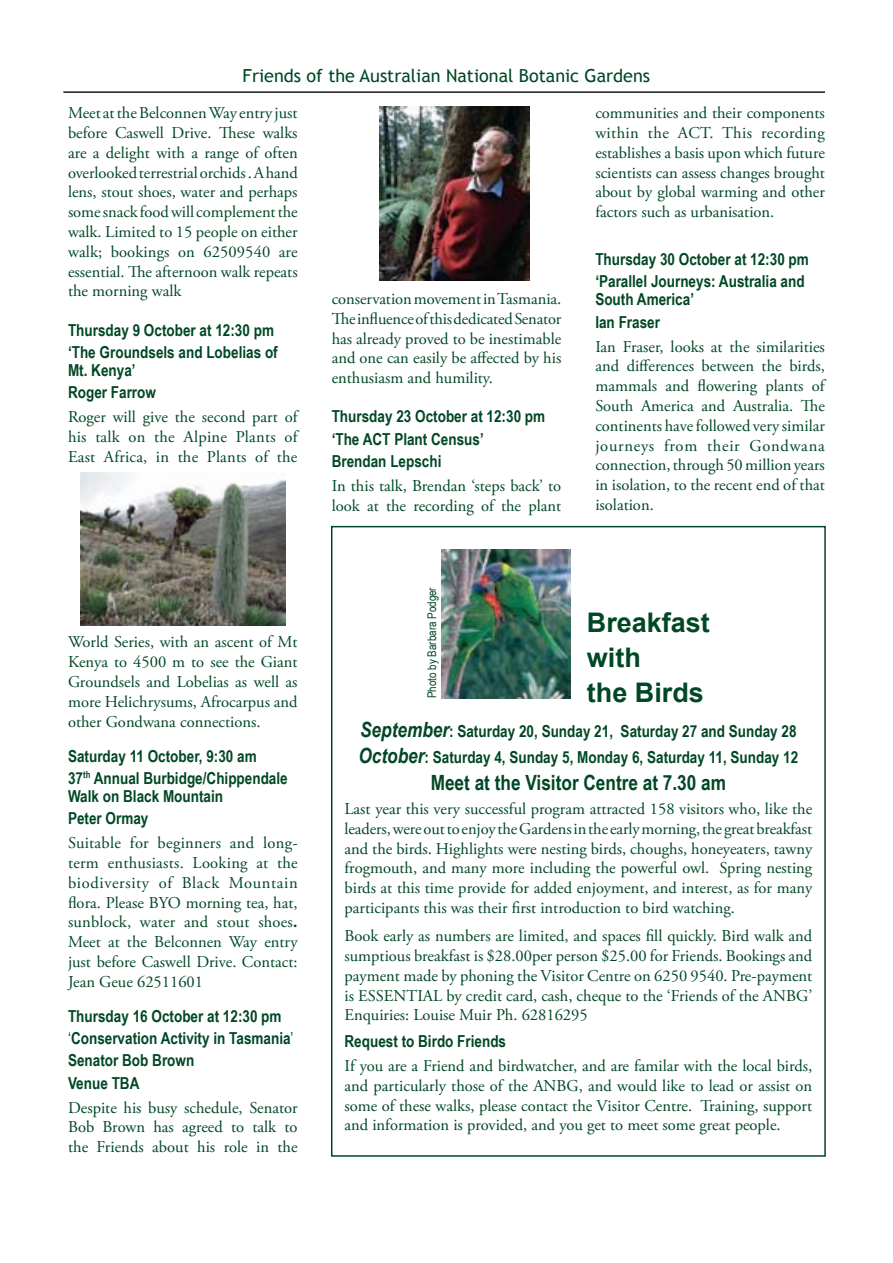
<style>
.page{position:relative;width:893px;height:1263px;background:#fff}
.page>*{position:absolute;margin:0;border:0;box-sizing:border-box;transform-origin:0 0}
.t1{font:700 27px/35px "Arial";color:#004725}
.t2{font:700 21px "Arial Narrow";color:#004725}
.t3{font:18px "Trebuchet MS";color:#004725}
.t4{font:16.5px/19.8px "Adobe Garamond Pro";color:#004725;text-align:justify}
.t5{font:700 16.5px/22.2px "Arial Narrow";color:#004725}
.t6{font:12px "Arial Narrow";color:#004725}
.s1{font-weight:700}
.s2{font-weight:400}
.s3{font-style:italic;font-size:21px}
</style>
<div class="page">
<hr style="left:63px;top:91px;width:762px;height:2px;background:#15171a">
<img style="left:81px;top:472px;width:204px;height:153px">
<img style="left:380px;top:106px;width:150px;height:174px">
<div style="left:331px;top:526px;width:495px;height:631px;border:2px solid #004725"></div>
<img style="left:441px;top:549px;width:130px;height:149px">
<p class="t3" style="left:243px;top:65px;width:409px">Friends of the Australian National Botanic Gardens</p>
<p class="t4" style="left:68px;top:104px;width:231px">Meet at the Belconnen Way entry just before Caswell Drive. These walks are a delight with a range of often overlooked terrestrial orchids . A hand lens, stout shoes, water and perhaps some snack food will complement the walk. Limited to 15 people on either walk; bookings on 62509540 are essential. The afternoon walk repeats the morning walk</p>
<p class="t5" style="left:68px;top:318px;width:211px">Thursday 9 October at 12:30 pm ‘The Groundsels and Lobelias of</p>
<p class="t5" style="left:68px;top:358px;width:89px">Mt. Kenya’<br>Roger Farrow</p>
<p class="t4" style="left:68px;top:408px;width:231px">Roger will give the second part of his talk on the Alpine Plants of East Africa, in the Plants of the</p>
<p class="t4" style="left:595px;top:104px;width:231px">communities and their components within the ACT. This recording establishes a basis upon which future scientists can assess changes brought about by global warming and other factors such as urbanisation.</p>
<p class="t5" style="left:595px;top:247px;width:215px">Thursday 30 October at 12:30 pm ‘Parallel Journeys: Australia and</p>
<p class="t5" style="left:595px;top:288px;width:100px">South America’<br>Ian Fraser</p>
<p class="t4" style="left:595px;top:337px;width:231px">Ian Fraser, looks at the similarities and differences between the birds, mammals and flowering plants of South America and Australia. The continents have followed very similar journeys from their Gondwana connection, through 50 million years in isolation, to the recent end of that isolation.</p>
<p class="t4" style="left:332px;top:289px;width:231px">conservation movement in Tasmania.<br>The influence of this dedicated Senator has already proved to be inestimable and one can easily be affected by his enthusiasm and humility.</p>
<p class="t5" style="left:332px;top:405px;width:215px">Thursday 23 October at 12:30 pm ‘The ACT Plant Census’<br>Brendan Lepschi</p>
<p class="t4" style="left:332px;top:476px;width:231px">In this talk, Brendan ‘steps back’ to look at the recording of the plant</p>
<p class="t4" style="left:68px;top:633px;width:231px">World Series, with an ascent of Mt Kenya to 4500 m to see the Giant Groundsels and Lobelias as well as more Helichrysums, Afrocarpus and other Gondwana connections.</p>
<p class="t5" style="left:68px;top:744px;width:221px">Saturday 11 October, 9:30 am<br>37<sup>th</sup> Annual Burbidge/Chippendale</p>
<p class="t5" style="left:68px;top:784px;width:157px">Walk on Black Mountain<br>Peter Ormay</p>
<p class="t4" style="left:68px;top:833px;width:231px">Suitable for beginners and long&shy;term enthusiasts. Looking at the biodiversity of Black Mountain flora. Please BYO morning tea, hat, sunblock, water and stout shoes<span class="s1">.<br></span>Meet at the Belconnen Way entry just before Caswell Drive. Contact:<br>Jean Geue 62511601</p>
<p class="t5" style="left:68px;top:1004px;width:227px">Thursday 16 October at 12:30 pm <span class="s2">‘</span>Conservation Activity in Tasmania<span class="s2">’<br></span>Senator Bob Brown<br>Venue TBA</p>
<p class="t4" style="left:68px;top:1098px;width:231px">Despite his busy schedule, Senator Bob Brown has agreed to talk to the Friends about his role in the</p>
<p class="t6" style="left:423px;top:698px;width:113px;rotate:-90deg">Photo by Barbara Podger</p>
<h1 class="t1" style="left:587px;top:605px;width:125px">Breakfast with<br>the Birds</h1>
<p class="t5" style="left:358px;top:717px;width:441px;line-height:26.5px"><span class="s3">September</span>: Saturday 20, Sunday 21, Saturday 27 and Sunday 28<br><span class="s3">October</span>: Saturday 4, Sunday 5, Monday 6, Saturday 11, Sunday 12</p>
<p class="t2" style="left:431px;top:766px;width:297px">Meet at the Visitor Centre at 7.30 am</p>
<p class="t4" style="left:344px;top:799px;width:469px">Last year this very successful program attracted 158 visitors who, like the leaders, were out to enjoy the Gardens in the early morning, the great breakfast and the birds. Highlights were nesting birds, choughs, honeyeaters, tawny frogmouth, and many more including the powerful owl. Spring nesting birds at this time provide for added enjoyment, and interest, as for many participants this was their first introduction to bird watching.</p>
<p class="t4" style="left:344px;top:927px;width:469px">Book early as numbers are limited, and spaces fill quickly. Bird walk and sumptious breakfast is $28.00per person $25.00 for Friends. Bookings and payment made by phoning the Visitor Centre on 6250 9540. Pre-payment is ESSENTIAL by credit card, cash, cheque to the ‘Friends of the ANBG’ Enquiries: Louise Muir Ph. 62816295</p>
<p class="t5" style="left:344px;top:1029px;width:163px">Request to Birdo Friends</p>
<p class="t4" style="left:344px;top:1056px;width:469px">If you are a Friend and birdwatcher, and are familar with the local birds, and particularly those of the ANBG, and would like to lead or assist on some of these walks, please contact the Visitor Centre. Training, support and information is provided, and you get to meet some great people.</p>
</div>
